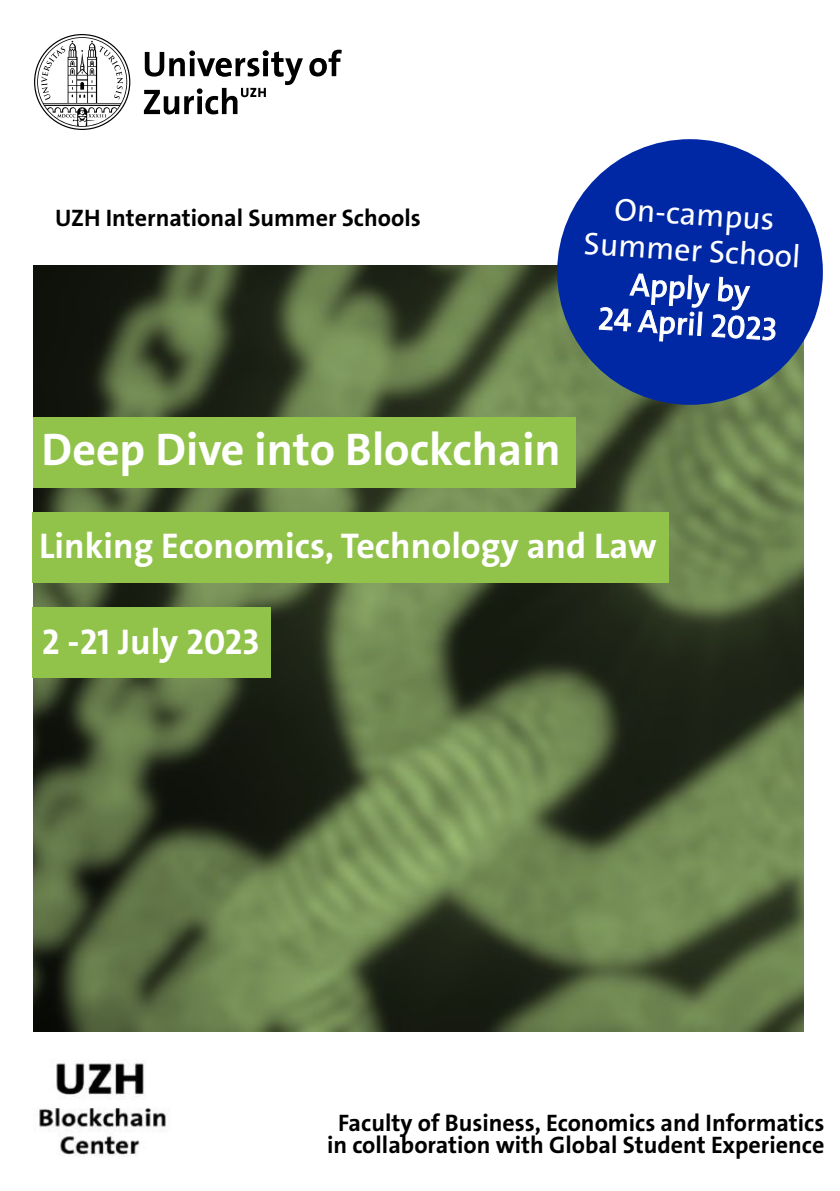
<style>
.page{position:relative;width:840px;height:1191px;background:#fff}
.page>*{position:absolute;margin:0;border:0;box-sizing:border-box;transform-origin:0 0}
.t1{font:46px "The Sans LP7 Bld";color:#fff}
.t2{font:36px "The Sans LP7 Bld";color:#fff}
.t3{font:32px/36.6px "The Sans LP5 Plain";color:#fff;text-align:center}
.t4{font:24px/22px "The Sans LP7 Bld";color:#000;text-align:center}
</style>
<div class="page">
<img style="left:33px;top:265px;width:770px;height:767px">
<div style="left:33px;top:417px;width:542px;height:71px;background:#91c34a"></div>
<div style="left:32px;top:512px;width:636px;height:71px;background:#91c34a"></div>
<div style="left:32px;top:607px;width:239px;height:71px;background:#91c34a"></div>
<img style="left:39px;top:1063px;width:130px;height:94px">
<svg style="left:34px;top:34px;width:308px;height:96px"></svg>
<div style="left:557px;top:139px;width:265px;height:266px;background:#0028a5;border-radius:50%"></div>
<p class="t4" style="left:55px;top:209px;width:367px">UZH International Summer Schools</p>
<h3 class="t3" style="left:587px;top:192px;width:218px;rotate:4deg">On-campus<br>Summer School<br>Apply by<br>24 April 2023</h3>
<h1 class="t1" style="left:42px;top:431px;width:520px">Deep Dive into Blockchain</h1>
<h2 class="t2" style="left:39px;top:531px;width:619px">Linking Economics, Technology and Law</h2>
<h2 class="t2" style="left:42px;top:628px;width:219px">2 -21 July 2023</h2>
<p class="t4" style="left:327px;top:1114px;width:499px">Faculty of Business, Economics and Informatics in collaboration with Global Student Experience</p>
</div>
